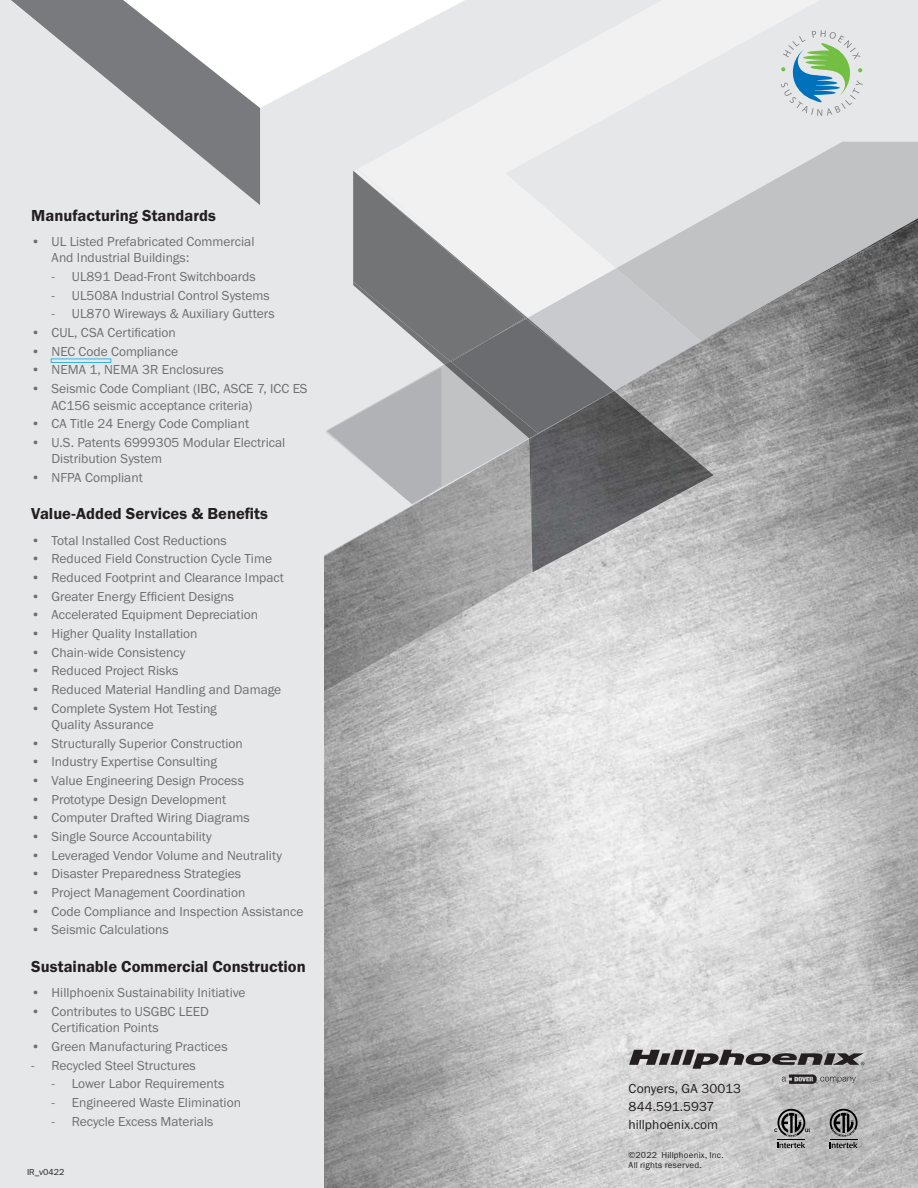
<style>
.page{position:relative;width:918px;height:1188px;background:#fff}
.page>*{position:absolute;margin:0;border:0;box-sizing:border-box;transform-origin:0 0}
.t1{font:16.5px "Franklin Gothic URW Dem";color:#231f20}
.t2{font:13.5px/16.5px "Franklin Gothic URW Boo";color:#6d6e71}
.t3{font:13.5px/18px "Franklin Gothic URW Boo";letter-spacing:.005em;color:#231f20}
.t4{font:9px/10.5px "Franklin Gothic URW Boo";letter-spacing:.015em;color:#231f20}
</style>
<div class="page">
<svg style="left:0;top:0;width:918px;height:220px;fill:#e6e7e8"></svg>
<img style="left:0;top:220px;width:918px;height:968px">
<svg style="left:629px;top:1050px;width:235px;height:34px"></svg>
<svg style="left:774px;top:1109px;width:36px;height:39px"></svg>
<svg style="left:830px;top:1109px;width:28px;height:39px"></svg>
<svg style="left:616px;top:142px;width:302px;height:76px;fill:#c0c2c4"></svg>
<img style="left:701px;top:218px;width:217px;height:162px">
<img style="left:324px;top:439px;width:208px;height:231px">
<img style="left:324px;top:642px;width:86px;height:47px">
<img style="left:531px;top:391px;width:183px;height:181px">
<img style="left:529px;top:505px;width:3px;height:34px">
<svg style="left:11px;top:0;width:249px;height:205px;fill:#e6e7e8"></svg>
<svg style="left:325px;top:168px;width:376px;height:337px"></svg>
<div style="left:0;top:415px;width:324px;height:773px;background:#e6e7e8"></div>
<svg style="left:51px;top:359px;width:60px;height:4px"></svg>
<svg style="left:781px;top:30px;width:82px;height:86px"></svg>
<p class="t1" style="left:31px;top:205px;width:186px">Manufacturing Standards</p>
<p class="t2" style="left:52px;top:233px;width:204px;text-indent:-20px">• UL Listed Prefabricated Commercial<br>And Industrial Buildings:</p>
<p class="t2" style="left:52px;top:268px;width:206px">- UL891 Dead-Front Switchboards</p>
<p class="t2" style="left:52px;top:287px;width:220px">- UL508A Industrial Control Systems</p>
<p class="t2" style="left:52px;top:305px;width:225px">- UL870 Wireways &amp; Auxiliary Gutters</p>
<p class="t2" style="left:31px;top:324px;width:146px">• CUL, CSA Certification</p>
<p class="t2" style="left:31px;top:343px;width:148px">• NEC Code Compliance</p>
<p class="t2" style="left:31px;top:361px;width:194px">• NEMA 1, NEMA 3R Enclosures</p>
<p class="t2" style="left:52px;top:380px;width:258px;text-indent:-20px">• Seismic Code Compliant (IBC, ASCE 7, ICC ES<br>AC156 seismic acceptance criteria)</p>
<p class="t2" style="left:31px;top:415px;width:219px">• CA Title 24 Energy Code Compliant</p>
<p class="t2" style="left:52px;top:434px;width:235px;text-indent:-20px">• U.S. Patents 6999305 Modular Electrical<br>Distribution System</p>
<p class="t2" style="left:31px;top:469px;width:113px">• NFPA Compliant</p>
<p class="t1" style="left:31px;top:504px;width:238px">Value-Added Services &amp; Benefits</p>
<p class="t2" style="left:31px;top:532px;width:197px">• Total Installed Cost Reductions</p>
<p class="t2" style="left:31px;top:550px;width:242px">• Reduced Field Construction Cycle Time</p>
<p class="t2" style="left:31px;top:569px;width:254px">• Reduced Footprint and Clearance Impact</p>
<p class="t2" style="left:31px;top:588px;width:204px">• Greater Energy Efficient Designs</p>
<p class="t2" style="left:31px;top:606px;width:228px">• Accelerated Equipment Depreciation</p>
<p class="t2" style="left:31px;top:625px;width:168px">• Higher Quality Installation</p>
<p class="t2" style="left:31px;top:644px;width:155px">• Chain-wide Consistency</p>
<p class="t2" style="left:31px;top:662px;width:149px">• Reduced Project Risks</p>
<p class="t2" style="left:31px;top:681px;width:251px">• Reduced Material Handling and Damage</p>
<p class="t2" style="left:52px;top:700px;width:167px;text-indent:-20px">• Complete System Hot Testing<br>Quality Assurance</p>
<p class="t2" style="left:31px;top:735px;width:213px">• Structurally Superior Construction</p>
<p class="t2" style="left:31px;top:753px;width:187px">• Industry Expertise Consulting</p>
<p class="t2" style="left:31px;top:772px;width:214px">• Value Engineering Design Process</p>
<p class="t2" style="left:31px;top:791px;width:196px">• Prototype Design Development</p>
<p class="t2" style="left:31px;top:809px;width:220px">• Computer Drafted Wiring Diagrams</p>
<p class="t2" style="left:31px;top:828px;width:182px">• Single Source Accountability</p>
<p class="t2" style="left:31px;top:847px;width:252px">• Leveraged Vendor Volume and Neutrality</p>
<p class="t2" style="left:31px;top:865px;width:211px">• Disaster Preparedness Strategies</p>
<p class="t2" style="left:31px;top:884px;width:216px">• Project Management Coordination</p>
<p class="t2" style="left:31px;top:903px;width:274px">• Code Compliance and Inspection Assistance</p>
<p class="t2" style="left:31px;top:921px;width:139px">• Seismic Calculations</p>
<p class="t1" style="left:31px;top:956px;width:276px">Sustainable Commercial Construction</p>
<p class="t2" style="left:31px;top:984px;width:216px">• Hillphoenix Sustainability Initiative</p>
<p class="t2" style="left:52px;top:1003px;width:159px;text-indent:-20px">• Contributes to USGBC LEED<br>Certification Points</p>
<p class="t2" style="left:31px;top:1038px;width:198px">• Green Manufacturing Practices</p>
<p class="t2" style="left:31px;top:1057px;width:166px">- Recycled Steel Structures</p>
<p class="t2" style="left:52px;top:1075px;width:174px">- Lower Labor Requirements</p>
<p class="t2" style="left:52px;top:1094px;width:191px">- Engineered Waste Elimination</p>
<p class="t2" style="left:52px;top:1113px;width:163px">- Recycle Excess Materials</p>
<p class="t4" style="left:27px;top:1166px;width:39px">IR_v0422</p>
<p class="t3" style="left:629px;top:1080px;width:114px">Conyers, GA 30013<br>844.591.5937 hillphoenix.com</p>
<p class="t4" style="left:629px;top:1149px;width:97px">©2022 Hillphoenix, Inc.<br>All rights reserved.</p>
</div>
